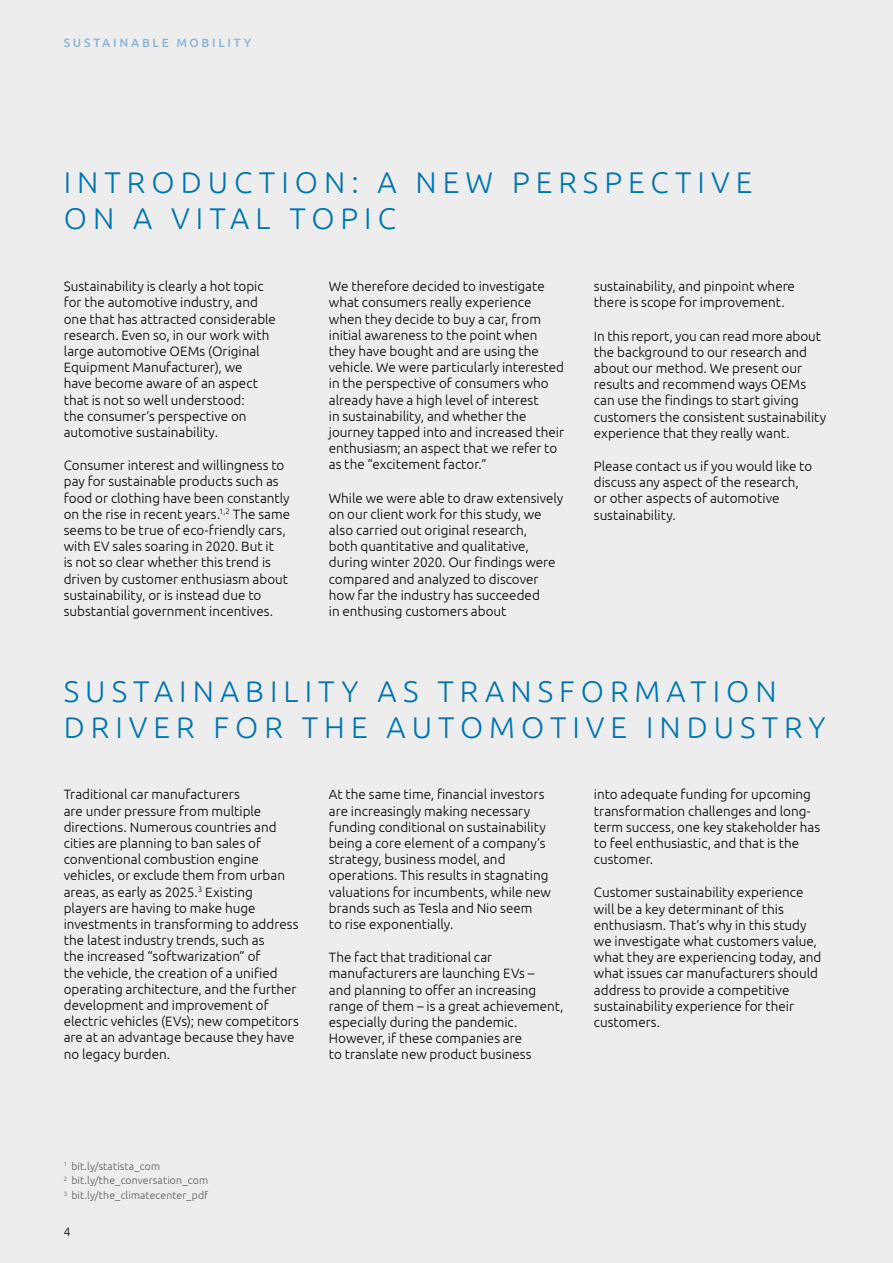
<style>
.page{position:relative;width:893px;height:1263px;background:#ededed}
.page>*{position:absolute;margin:0;border:0;box-sizing:border-box;transform-origin:0 0}
.t1{font:300 30px/36px "Ubuntu";letter-spacing:.2em;color:#0075b3}
.t2{font:300 13.5px/16.2px "Ubuntu";color:#000}
.t3{font:500 12px "Ubuntu";letter-spacing:.225em;color:#8ab4da}
.t4{font:300 12px "Ubuntu";color:#000}
.t5{font:300 10.5px/14.7px "Ubuntu";letter-spacing:.01em;color:#575756}
</style>
<div class="page">
<p class="t3" style="left:64px;top:35px;width:189px">SUSTAINABLE MOBILITY</p>
<h1 class="t1" style="left:64px;top:164px;width:690px">INTRODUCTION: A NEW PERSPECTIVE<br>ON A VITAL TOPIC</h1>
<p class="t2" style="left:64px;top:278px;width:214px">Sustainability is clearly a hot topic for the automotive industry, and one that has attracted considerable research. Even so, in our work with large automotive OEMs (Original<br>Equipment Manufacturer), we<br>have become aware of an aspect that is not so well understood:<br>the consumer’s perspective on automotive sustainability.</p>
<p class="t2" style="left:64px;top:457px;width:228px">Consumer interest and willingness to pay for sustainable products such as food or clothing have been constantly on the rise in recent years.<sup>1,2</sup> The same seems to be true of eco-friendly cars, with EV sales soaring in 2020. But it<br>is not so clear whether this trend is driven by customer enthusiasm about sustainability, or is instead due to substantial government incentives.</p>
<p class="t2" style="left:329px;top:278px;width:237px">We therefore decided to investigate what consumers really experience when they decide to buy a car, from initial awareness to the point when they have bought and are using the vehicle. We were particularly interested in the perspective of consumers who already have a high level of interest<br>in sustainability, and whether the journey tapped into and increased their enthusiasm; an aspect that we refer to as the “excitement factor.”</p>
<p class="t2" style="left:329px;top:489px;width:236px">While we were able to draw extensively on our client work for this study, we also carried out original research,<br>both quantitative and qualitative, during winter 2020. Our findings were compared and analyzed to discover how far the industry has succeeded<br>in enthusing customers about</p>
<p class="t2" style="left:594px;top:278px;width:203px">sustainability, and pinpoint where there is scope for improvement.</p>
<p class="t2" style="left:594px;top:327px;width:234px">In this report, you can read more about the background to our research and about our method. We present our results and recommend ways OEMs can use the findings to start giving customers the consistent sustainability experience that they really want.</p>
<p class="t2" style="left:594px;top:458px;width:220px">Please contact us if you would like to discuss any aspect of the research, or other aspects of automotive sustainability.</p>
<h1 class="t1" style="left:64px;top:672px;width:763px">SUSTAINABILITY AS TRANSFORMATION<br>DRIVER FOR THE AUTOMOTIVE INDUSTRY</h1>
<p class="t2" style="left:64px;top:786px;width:237px">Traditional car manufacturers<br>are under pressure from multiple directions. Numerous countries and cities are planning to ban sales of conventional combustion engine vehicles, or exclude them from urban areas, as early as 2025.<sup>3</sup> Existing players are having to make huge investments in transforming to address the latest industry trends, such as<br>the increased “softwarization” of<br>the vehicle, the creation of a unified operating architecture, and the further development and improvement of electric vehicles (EVs); new competitors are at an advantage because they have no legacy burden.</p>
<p class="t2" style="left:329px;top:786px;width:224px">At the same time, financial investors are increasingly making necessary funding conditional on sustainability being a core element of a company’s strategy, business model, and operations. This results in stagnating valuations for incumbents, while new brands such as Tesla and Nio seem<br>to rise exponentially.</p>
<p class="t2" style="left:329px;top:949px;width:236px">The fact that traditional car manufacturers are launching EVs –<br>and planning to offer an increasing range of them – is a great achievement, especially during the pandemic.<br>However, if these companies are<br>to translate new product business</p>
<p class="t2" style="left:594px;top:786px;width:228px">into adequate funding for upcoming transformation challenges and long&shy;term success, one key stakeholder has to feel enthusiastic, and that is the customer.</p>
<p class="t2" style="left:594px;top:884px;width:229px">Customer sustainability experience will be a key determinant of this enthusiasm. That’s why in this study we investigate what customers value, what they are experiencing today, and what issues car manufacturers should address to provide a competitive sustainability experience for their customers.</p>
<p class="t5" style="left:64px;top:1158px;width:146px"><sup>1</sup> bit.ly/statista_com<br><sup>2</sup> bit.ly/the_conversation_com<br><sup>3</sup> bit.ly/the_climatecenter_pdf</p>
<p class="t4" style="left:64px;top:1224px;width:8px">4</p>
</div>
